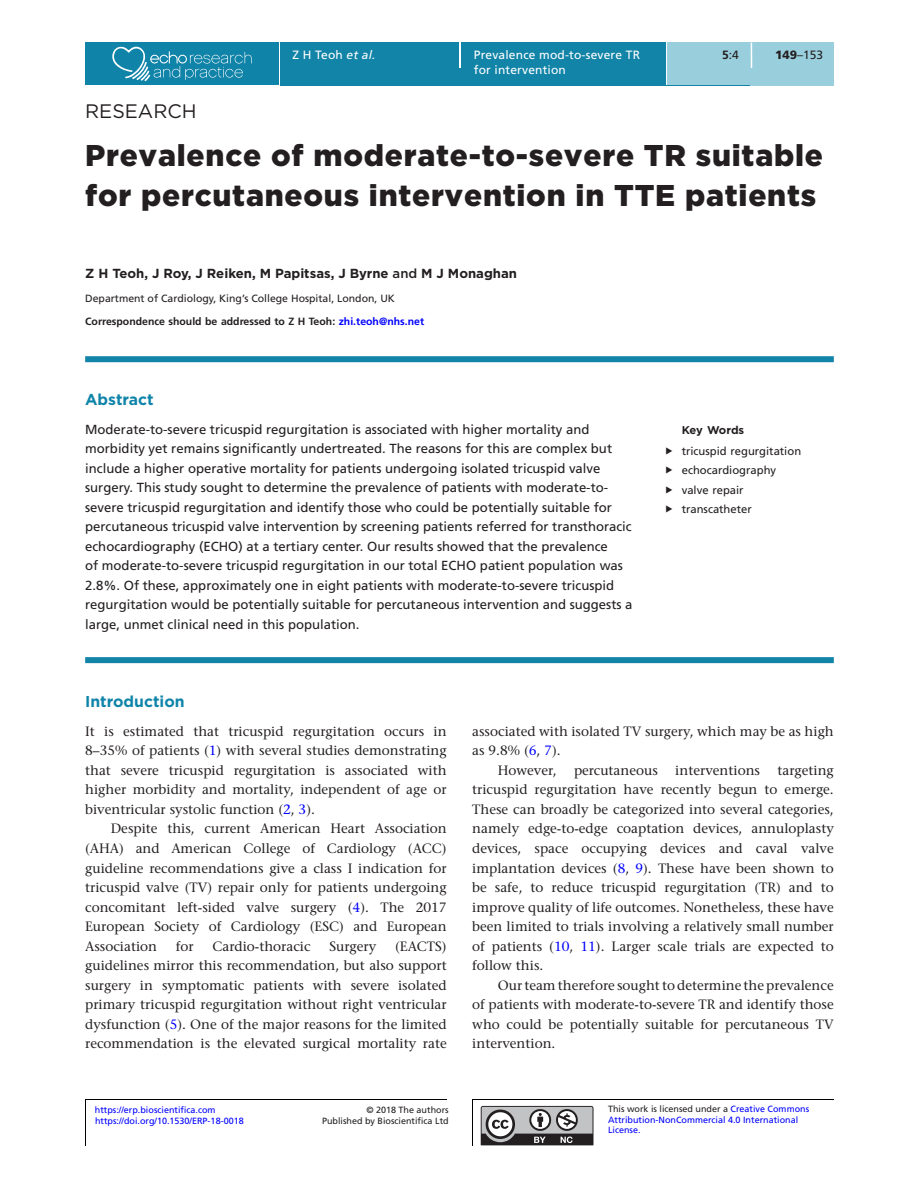
<style>
.page{position:relative;width:919px;height:1187px;background:#fff}
.page>*{position:absolute;margin:0;border:0;box-sizing:border-box;transform-origin:0 0}
.CT{font:900 30px/39px "Gotham";letter-spacing:.025em;color:#231f20}
.AT{font:19.5px "Gotham";color:#231f20}
.H1_Rule{font:700 15.75px "Gotham";color:#0f84a9}
.ABS_H{font:700 15.75px "Gotham";color:#0f84a9}
.TXI{font:500 13.5px/19.5px "Stone Serif Std";color:#231f20;text-align:justify}
.TXT{font:500 13.5px/19.5px "Stone Serif Std";color:#231f20;text-align:justify}
.ABS_TXT{font:13.2px/19.5px "Frutiger LT Std";color:#231f20}
.AU{font:700 13.2px "Gotham";color:#231f20}
.t1{font:12px/14.7px "Frutiger LT Std";letter-spacing:.015em;color:#fff}
.t2{font:12px "Frutiger LT Std";color:#231f20}
.t3{font:11.25px "Frutiger LT Std";color:#231f20}
.Keywords_Head{font:700 11.25px "Gotham";letter-spacing:-.02em;color:#231f20}
.Corres{font:700 10.5px "Frutiger LT Std";color:#231f20}
.Address{font:10.5px "Frutiger LT Std";color:#231f20}
.t4{font:9px/10.5px "Frutiger LT Std";color:#00f}
.t5{font:9px "Frutiger LT Std";color:#231f20}
.s1{font-style:italic}
.s2{font-weight:700}
.s3{font-weight:900}
.s4{font-weight:500}
.s5{color:#00f}
.s6{color:#231f20}
</style>
<div class="page">
<div style="left:85px;top:43px;width:194px;height:42px;background:#0f83a8"></div>
<svg style="left:112px;top:46px;width:139px;height:36px"></svg>
<div style="left:280px;top:51px;width:553px;height:34px;background:#1184a8"></div>
<div style="left:280px;top:43px;width:179px;height:8px;background:#1184a8"></div>
<hr style="left:459px;top:43px;width:2px;height:25px;background:#fff">
<div style="left:461px;top:43px;width:205px;height:42px;background:#1184a8"></div>
<hr style="left:666px;top:43px;width:1px;height:42px;background:#fff">
<div style="left:667px;top:43px;width:83px;height:42px;background:#99cfdd"></div>
<div style="left:750px;top:68px;width:83px;height:17px;background:#99cfdd"></div>
<div style="left:750px;top:43px;width:83px;height:25px;background:#99cfdd"></div>
<hr style="left:750px;top:43px;width:2px;height:25px;background:#fff">
<div style="left:85px;top:356px;width:748px;height:6px;background:#1184a8"></div>
<div style="left:85px;top:657px;width:748px;height:6px;background:#1184a8"></div>
<svg style="left:480px;top:1105px;width:113px;height:40px;background:#8d8c8d"></svg>
<hr style="left:472px;top:1098px;width:1px;height:47px;background:#000">
<hr style="left:472px;top:1098px;width:361px;height:1px;background:#000">
<hr style="left:85px;top:1098px;width:1px;height:47px;background:#000">
<hr style="left:85px;top:1098px;width:362px;height:1px;background:#000">
<p class="t1" style="left:292px;top:48px;width:85px">Z H Teoh <span class="s1">et al.</span></p>
<p class="t1" style="left:474px;top:48px;width:168px">Prevalence mod-to-severe TR for intervention</p>
<p class="t2" style="left:722px;top:48px;width:18px"><span class="s2">5</span>:4</p>
<p class="t2" style="left:775px;top:48px;width:50px"><span class="s3">149</span>–153</p>
<p class="AT" style="left:85px;top:98px;width:113px">RESEARCH</p>
<p class="CT" style="left:85px;top:136px;width:739px">Prevalence of moderate-to-severe TR suitable for percutaneous intervention in TTE patients</p>
<p class="AU" style="left:85px;top:264px;width:433px">Z H Teoh, J Roy, J Reiken, M Papitsas, J Byrne <span class="s4">and</span> M J Monaghan</p>
<p class="Address" style="left:85px;top:292px;width:311px">Department of Cardiology, King’s College Hospital, London, UK</p>
<p class="Corres" style="left:85px;top:315px;width:340px">Correspondence should be addressed to Z H Teoh: <span class="s5">zhi.teoh@nhs.net</span></p>
<p class="ABS_H" style="left:85px;top:389px;width:70px">Abstract</p>
<p class="ABS_TXT" style="left:85px;top:419px;width:548px">Moderate-to-severe tricuspid regurgitation is associated with higher mortality and morbidity yet remains significantly undertreated. The reasons for this are complex but include a higher operative mortality for patients undergoing isolated tricuspid valve surgery. This study sought to determine the prevalence of patients with moderate-to&shy;severe tricuspid regurgitation and identify those who could be potentially suitable for percutaneous tricuspid valve intervention by screening patients referred for transthoracic echocardiography (ECHO) at a tertiary center. Our results showed that the prevalence<br>of moderate-to-severe tricuspid regurgitation in our total ECHO patient population was 2.8%. Of these, approximately one in eight patients with moderate-to-severe tricuspid regurgitation would be potentially suitable for percutaneous intervention and suggests a large, unmet clinical need in this population.</p>
<p class="Keywords_Head" style="left:681px;top:422px;width:64px">Key Words</p>
<p class="t3" style="left:681px;top:444px;width:121px">tricuspid regurgitation</p>
<p class="t3" style="left:681px;top:463px;width:96px">echocardiography</p>
<p class="t3" style="left:681px;top:483px;width:63px">valve repair</p>
<p class="t3" style="left:681px;top:502px;width:72px">transcatheter</p>
<p class="H1_Rule" style="left:85px;top:690px;width:101px">Introduction</p>
<p class="TXT" style="left:85px;top:721px;width:363px">It is estimated that tricuspid regurgitation occurs in 8–35% of patients (<span class="s5">1</span>) with several studies demonstrating that severe tricuspid regurgitation is associated with higher morbidity and mortality, independent of age or biventricular systolic function (<span class="s5">2</span>, <span class="s5">3</span>).</p>
<p class="TXI" style="left:85px;top:819px;width:363px;text-indent:26px">Despite this, current American Heart Association (AHA) and American College of Cardiology (ACC) guideline recommendations give a class I indication for tricuspid valve (TV) repair only for patients undergoing concomitant left-sided valve surgery (<span class="s5">4</span>). The 2017<br>European Society of Cardiology (ESC) and European Association</p>
<p class="TXI" style="left:176px;top:936px;width:19px">for</p>
<p class="TXI" style="left:212px;top:936px;width:100px">Cardio-thoracic</p>
<p class="TXI" style="left:329px;top:936px;width:48px">Surgery</p>
<p class="TXI" style="left:85px;top:936px;width:363px;text-indent:310px">(EACTS) guidelines mirror this recommendation, but also support surgery in symptomatic patients with severe isolated primary tricuspid regurgitation without right ventricular dysfunction (<span class="s5">5</span>). One of the major reasons for the limited recommendation is the elevated surgical mortality rate</p>
<p class="t4" style="left:95px;top:1104px;width:122px">https://erp.bioscientifica.com</p>
<p class="t5" style="left:366px;top:1103px;width:84px">© 2018 The authors</p>
<p class="t4" style="left:95px;top:1115px;width:150px">https://doi.org/10.1530/ERP-18-0018</p>
<p class="t5" style="left:322px;top:1115px;width:128px">Published by Bioscientifica Ltd</p>
<p class="TXI" style="left:472px;top:721px;width:363px">associated with isolated TV surgery, which may be as high as 9.8% (<span class="s5">6</span>, <span class="s5">7</span>).</p>
<p class="TXI" style="left:497px;top:760px;width:60px">However,</p>
<p class="TXI" style="left:574px;top:760px;width:85px">percutaneous</p>
<p class="TXI" style="left:675px;top:760px;width:86px">interventions</p>
<p class="TXI" style="left:472px;top:760px;width:363px;text-indent:305px">targeting tricuspid regurgitation have recently begun to emerge.<br>These can broadly be categorized into several categories, namely edge-to-edge coaptation devices, annuloplasty devices, space occupying devices and caval valve implantation devices (<span class="s5">8</span>, <span class="s5">9</span>). These have been shown to be safe, to reduce tricuspid regurgitation (TR) and to improve quality of life outcomes. Nonetheless, these have been limited to trials involving a relatively small number of patients (<span class="s5">10</span>, <span class="s5">11</span>). Larger scale trials are expected to follow this.</p>
<p class="TXI" style="left:472px;top:975px;width:363px;text-indent:26px">Our team therefore sought to determine the prevalence of patients with moderate-to-severe TR and identify those who could be potentially suitable for percutaneous TV intervention.</p>
<p class="t4" style="left:608px;top:1103px;width:202px"><span class="s6">This work is licensed under a</span> Creative Commons<br>Attribution-NonCommercial 4.0 International<br>License.</p>
</div>
